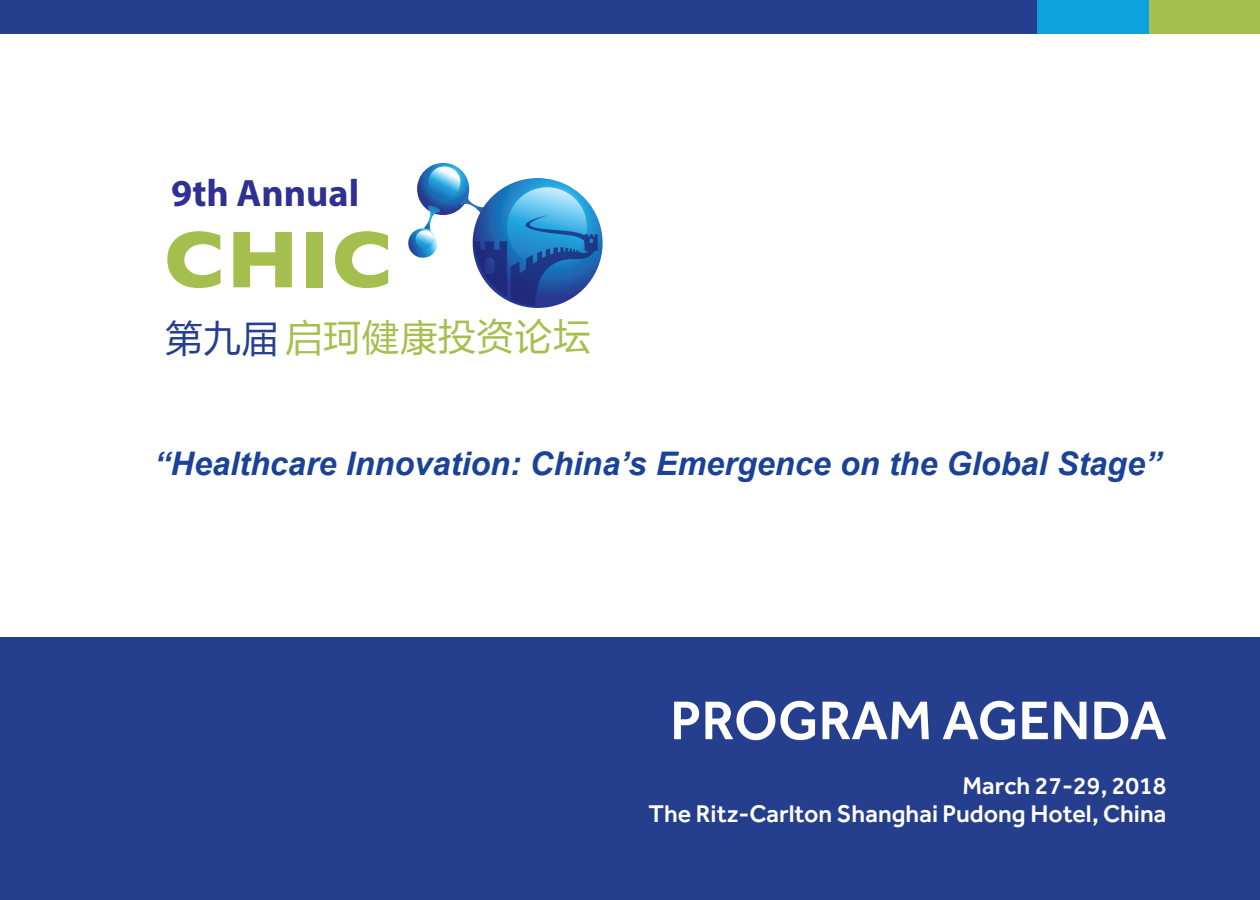
<style>
.page{position:relative;width:1260px;height:900px;background:#fff}
.page>*{position:absolute;margin:0;border:0;box-sizing:border-box;transform-origin:0 0}
.t1{font:700 81.88px "Gill Sans";color:#a5bf4e}
.t2{font:500 56.25px "Effra";color:#fff}
.t3{font:38.25px "FZLTHK GBK1 0";color:#a5bf4e}
.t4{font:700 38.25px "Myriad Pro";color:#2e3092}
.t5{font:italic 700 32.5px "Arial";color:#1b4299}
.t6{font:500 25px/27.5px "Effra";color:#fff;text-align:right}
.s1{color:#253f8e}
</style>
<div class="page">
<div style="left:0;top:638px;width:1260px;height:262px;background:#253f8e"></div>
<svg style="left:408px;top:163px;width:195px;height:145px"></svg>
<div style="left:0;top:0;width:1037px;height:34px;background:#253f8e"></div>
<div style="left:1148px;top:0;width:112px;height:34px;background:#a5bf4e"></div>
<div style="left:1037px;top:0;width:111px;height:34px;background:#0da2dc"></div>
<p class="t4" style="left:171px;top:168px;width:190px">9th Annual</p>
<h1 class="t1" style="left:164px;top:195px;width:230px">CHIC</h1>
<p class="t3" style="left:165px;top:316px;width:427px"><span class="s1">第九届</span>启珂健康投资论坛</p>
<p class="t5" style="left:154px;top:442px;width:1009px">“Healthcare Innovation: China’s Emergence on the Global Stage”</p>
<h2 class="t2" style="left:670px;top:687px;width:498px">PROGRAM AGENDA</h2>
<p class="t6" style="left:649px;top:772px;width:519px">March 27-29, 2018<br>The Ritz-Carlton Shanghai Pudong Hotel, China</p>
</div>
